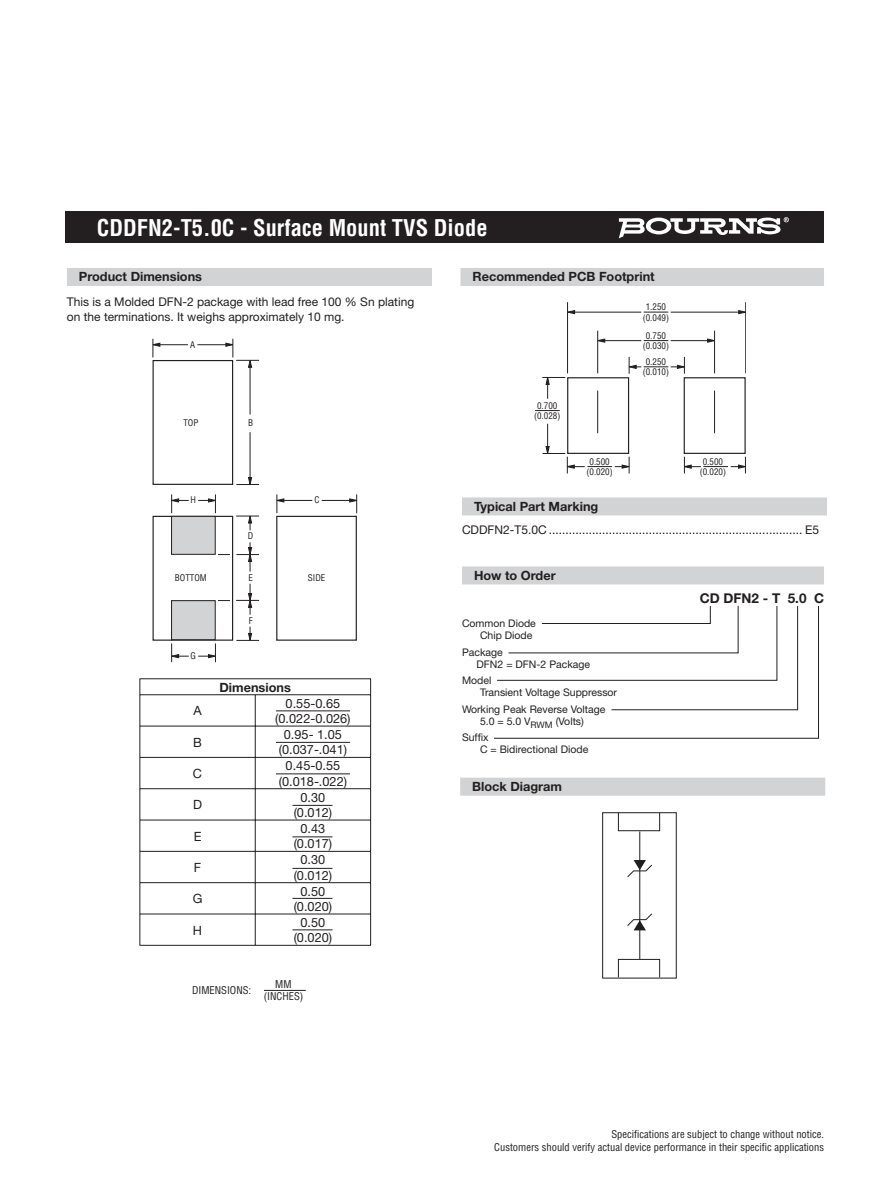
<style>
.page{position:relative;width:891px;height:1188px;background:#fff}
.page>*{position:absolute;margin:0;border:0;box-sizing:border-box;transform-origin:0 0}
.t1{font:700 condensed 22.5px "Helvetica";color:#fff}
.t2{font:700 13.5px "Helvetica Neue";color:#231f20}
.t3{font:12.75px/15.3px "Helvetica Neue";color:#231f20;text-align:center}
.t4{font:700 12.75px "Helvetica Neue";color:#231f20}
.t5{font:12px/14.4px "Helvetica Neue";color:#231f20}
.t6{font:10.5px/12px "Helvetica Neue";color:#231f20}
.t7{font:condensed 10.5px/12.8px "Helvetica";color:#231f20;text-align:right}
.t8{font:condensed 9px/10.5px "Helvetica";color:#231f20;text-align:center}
</style>
<div class="page">
<div style="left:65px;top:212px;width:759px;height:31px;background:#231f20"></div>
<svg style="left:619px;top:217px;width:170px;height:21px"></svg>
<div style="left:67px;top:268px;width:365px;height:18px;background:#d1d3d4"></div>
<div style="left:460px;top:778px;width:365px;height:18px;background:#d1d3d4"></div>
<div style="left:460px;top:268px;width:364px;height:18px;background:#d1d3d4"></div>
<div style="left:462px;top:566px;width:362px;height:18px;background:#d1d3d4"></div>
<div style="left:462px;top:497px;width:365px;height:18px;background:#d1d3d4"></div>
<hr style="left:264px;top:990px;width:42px;height:1px;background:#231f20">
<svg style="left:494px;top:605px;width:325px;height:134px"></svg>
<hr style="left:197px;top:344px;width:32px;height:1px;background:#231f20">
<svg style="left:153px;top:339px;width:35px;height:18px"></svg>
<svg style="left:225px;top:339px;width:9px;height:19px"></svg>
<svg style="left:171px;top:643px;width:18px;height:19px"></svg>
<svg style="left:198px;top:643px;width:18px;height:19px"></svg>
<svg style="left:357px;top:494px;width:1px;height:19px"></svg>
<svg style="left:153px;top:359px;width:204px;height:282px"></svg>
<div style="left:172px;top:516px;width:43px;height:38px;background:#d1d3d4"></div>
<div style="left:171px;top:516px;width:45px;height:39px;border:1px solid #231f20"></div>
<div style="left:172px;top:601px;width:43px;height:39px;background:#d1d3d4"></div>
<div style="left:171px;top:600px;width:45px;height:40px;border:1px solid #231f20"></div>
<svg style="left:218px;top:554px;width:12px;height:1px"></svg>
<svg style="left:218px;top:600px;width:12px;height:1px"></svg>
<hr style="left:140px;top:678px;width:115px;height:1px;background:#231f20">
<svg style="left:140px;top:679px;width:1px;height:15px"></svg>
<hr style="left:255px;top:678px;width:116px;height:1px;background:#231f20">
<svg style="left:370px;top:679px;width:1px;height:15px"></svg>
<hr style="left:140px;top:694px;width:115px;height:1px;background:#231f20">
<hr style="left:140px;top:695px;width:1px;height:31px;background:#231f20">
<hr style="left:255px;top:694px;width:116px;height:1px;background:#231f20">
<hr style="left:255px;top:695px;width:1px;height:31px;background:#231f20">
<hr style="left:370px;top:695px;width:1px;height:31px;background:#231f20">
<hr style="left:140px;top:726px;width:115px;height:1px;background:#231f20">
<hr style="left:140px;top:726px;width:1px;height:31px;background:#231f20">
<hr style="left:255px;top:726px;width:116px;height:1px;background:#231f20">
<hr style="left:255px;top:726px;width:1px;height:31px;background:#231f20">
<hr style="left:370px;top:726px;width:1px;height:31px;background:#231f20">
<hr style="left:140px;top:757px;width:115px;height:1px;background:#231f20">
<hr style="left:140px;top:758px;width:1px;height:30px;background:#231f20">
<hr style="left:255px;top:757px;width:116px;height:1px;background:#231f20">
<hr style="left:255px;top:758px;width:1px;height:30px;background:#231f20">
<hr style="left:370px;top:758px;width:1px;height:30px;background:#231f20">
<hr style="left:140px;top:788px;width:115px;height:1px;background:#231f20">
<hr style="left:140px;top:789px;width:1px;height:31px;background:#231f20">
<hr style="left:255px;top:788px;width:116px;height:1px;background:#231f20">
<hr style="left:255px;top:789px;width:1px;height:31px;background:#231f20">
<hr style="left:370px;top:789px;width:1px;height:31px;background:#231f20">
<hr style="left:140px;top:820px;width:115px;height:1px;background:#231f20">
<hr style="left:140px;top:820px;width:1px;height:31px;background:#231f20">
<hr style="left:255px;top:820px;width:116px;height:1px;background:#231f20">
<hr style="left:255px;top:820px;width:1px;height:31px;background:#231f20">
<hr style="left:370px;top:820px;width:1px;height:31px;background:#231f20">
<hr style="left:140px;top:851px;width:115px;height:1px;background:#231f20">
<hr style="left:140px;top:852px;width:1px;height:30px;background:#231f20">
<hr style="left:255px;top:851px;width:116px;height:1px;background:#231f20">
<hr style="left:255px;top:852px;width:1px;height:30px;background:#231f20">
<hr style="left:370px;top:852px;width:1px;height:30px;background:#231f20">
<hr style="left:140px;top:882px;width:115px;height:1px;background:#231f20">
<hr style="left:140px;top:883px;width:1px;height:31px;background:#231f20">
<hr style="left:255px;top:882px;width:116px;height:1px;background:#231f20">
<hr style="left:255px;top:883px;width:1px;height:31px;background:#231f20">
<hr style="left:370px;top:883px;width:1px;height:31px;background:#231f20">
<hr style="left:140px;top:914px;width:115px;height:1px;background:#231f20">
<hr style="left:140px;top:914px;width:1px;height:31px;background:#231f20">
<hr style="left:255px;top:914px;width:116px;height:1px;background:#231f20">
<hr style="left:255px;top:914px;width:1px;height:31px;background:#231f20">
<hr style="left:370px;top:914px;width:1px;height:31px;background:#231f20">
<hr style="left:140px;top:945px;width:231px;height:1px;background:#231f20">
<hr style="left:276px;top:711px;width:74px;height:1px;background:#231f20">
<hr style="left:276px;top:742px;width:74px;height:1px;background:#231f20">
<hr style="left:276px;top:774px;width:74px;height:1px;background:#231f20">
<hr style="left:292px;top:805px;width:41px;height:1px;background:#231f20">
<hr style="left:292px;top:837px;width:41px;height:1px;background:#231f20">
<hr style="left:292px;top:868px;width:41px;height:1px;background:#231f20">
<hr style="left:292px;top:898px;width:41px;height:1px;background:#231f20">
<hr style="left:292px;top:930px;width:41px;height:1px;background:#231f20">
<hr style="left:597px;top:331px;width:1px;height:42px;background:#231f20">
<svg style="left:597px;top:339px;width:8px;height:4px"></svg>
<hr style="left:604px;top:340px;width:37px;height:1px;background:#231f20">
<svg style="left:707px;top:339px;width:9px;height:4px"></svg>
<hr style="left:671px;top:340px;width:40px;height:1px;background:#231f20">
<hr style="left:714px;top:331px;width:1px;height:42px;background:#231f20">
<svg style="left:644px;top:340px;width:24px;height:1px"></svg>
<hr style="left:567px;top:302px;width:1px;height:71px;background:#231f20">
<svg style="left:568px;top:310px;width:7px;height:4px"></svg>
<hr style="left:574px;top:312px;width:67px;height:1px;background:#231f20">
<svg style="left:738px;top:310px;width:7px;height:4px"></svg>
<hr style="left:671px;top:312px;width:71px;height:1px;background:#231f20">
<hr style="left:745px;top:302px;width:1px;height:71px;background:#231f20">
<svg style="left:644px;top:312px;width:24px;height:1px"></svg>
<svg style="left:535px;top:357px;width:211px;height:116px"></svg>
<svg style="left:602px;top:812px;width:75px;height:166px"></svg>
<h1 class="t1" style="left:97px;top:219px;width:392px">CDDFN2-T5.0C - Surface Mount TVS Diode</h1>
<p class="t4" style="left:79px;top:272px;width:125px">Product Dimensions</p>
<p class="t4" style="left:472px;top:272px;width:184px">Recommended PCB Footprint</p>
<p class="t5" style="left:67px;top:296px;width:349px">This is a Molded DFN-2 package with lead free 100 % Sn plating on the terminations. It weighs approximately 10 mg.</p>
<p class="t8" style="left:190px;top:340px;width:7px">A</p>
<p class="t8" style="left:183px;top:419px;width:17px">TOP</p>
<p class="t8" style="left:248px;top:419px;width:7px">B</p>
<p class="t8" style="left:191px;top:495px;width:7px">H</p>
<p class="t8" style="left:248px;top:532px;width:7px">D</p>
<p class="t8" style="left:314px;top:495px;width:7px">C</p>
<p class="t8" style="left:175px;top:573px;width:34px">BOTTOM</p>
<p class="t8" style="left:308px;top:573px;width:19px">SIDE</p>
<p class="t8" style="left:248px;top:573px;width:6px">E</p>
<p class="t8" style="left:191px;top:651px;width:7px">G</p>
<p class="t8" style="left:249px;top:616px;width:5px">F</p>
<p class="t4" style="left:220px;top:683px;width:73px">Dimensions</p>
<p class="t3" style="left:193px;top:704px;width:10px">A</p>
<p class="t3" style="left:275px;top:697px;width:77px">0.55-0.65 (0.022-0.026)</p>
<p class="t3" style="left:193px;top:736px;width:10px">B</p>
<p class="t3" style="left:279px;top:728px;width:70px">0.95- 1.05 (0.037-.041)</p>
<p class="t3" style="left:193px;top:767px;width:11px">C</p>
<p class="t3" style="left:279px;top:759px;width:70px">0.45-0.55 (0.018-.022)</p>
<p class="t3" style="left:193px;top:798px;width:10px">D</p>
<p class="t3" style="left:294px;top:791px;width:40px">0.30 (0.012)</p>
<p class="t3" style="left:194px;top:830px;width:9px">E</p>
<p class="t3" style="left:294px;top:822px;width:40px">0.43 (0.017)</p>
<p class="t3" style="left:194px;top:861px;width:9px">F</p>
<p class="t3" style="left:294px;top:853px;width:40px">0.30 (0.012)</p>
<p class="t3" style="left:193px;top:892px;width:11px">G</p>
<p class="t3" style="left:294px;top:885px;width:40px">0.50 (0.020)</p>
<p class="t3" style="left:193px;top:924px;width:11px">H</p>
<p class="t3" style="left:294px;top:916px;width:40px">0.50 (0.020)</p>
<p class="t7" style="left:192px;top:984px;width:61px">DIMENSIONS:</p>
<p class="t7" style="left:264px;top:978px;width:41px;text-align:center">MM (INCHES)</p>
<p class="t8" style="left:643px;top:302px;width:28px">1.250 (0.049)</p>
<p class="t8" style="left:643px;top:331px;width:28px">0.750 (0.030)</p>
<p class="t8" style="left:534px;top:401px;width:28px">0.700 (0.028)</p>
<p class="t8" style="left:587px;top:457px;width:28px">0.500 (0.020)</p>
<p class="t8" style="left:643px;top:357px;width:28px">0.250 (0.010)</p>
<p class="t8" style="left:700px;top:457px;width:28px">0.500 (0.020)</p>
<p class="t4" style="left:474px;top:502px;width:126px">Typical Part Marking</p>
<p class="t5" style="left:462px;top:524px;width:359px">CDDFN2-T5.0C ............................................................................ E5</p>
<p class="t4" style="left:474px;top:571px;width:83px">How to Order</p>
<p class="t6" style="left:480px;top:618px;width:57px;text-indent:-18px">Common Diode<br>Chip Diode</p>
<p class="t6" style="left:477px;top:647px;width:115px;text-indent:-15px">Package<br>DFN2 = DFN-2 Package</p>
<p class="t6" style="left:480px;top:675px;width:139px;text-indent:-18px">Model<br>Transient Voltage Suppressor</p>
<p class="t6" style="left:462px;top:704px;width:145px;text-align:center">Working Peak Reverse Voltage<br>5.0 = 5.0 V<sub>RWM</sub> (Volts)</p>
<p class="t6" style="left:480px;top:732px;width:110px;text-indent:-18px">Suffix<br>C = Bidirectional Diode</p>
<p class="t4" style="left:472px;top:782px;width:91px">Block Diagram</p>
<p class="t2" style="left:700px;top:593px;width:126px">CD DFN2 - T 5.0 C</p>
<p class="t7" style="left:494px;top:1129px;width:331px">Specifications are subject to change without notice.<br>Customers should verify actual device performance in their specific applications</p>
</div>
